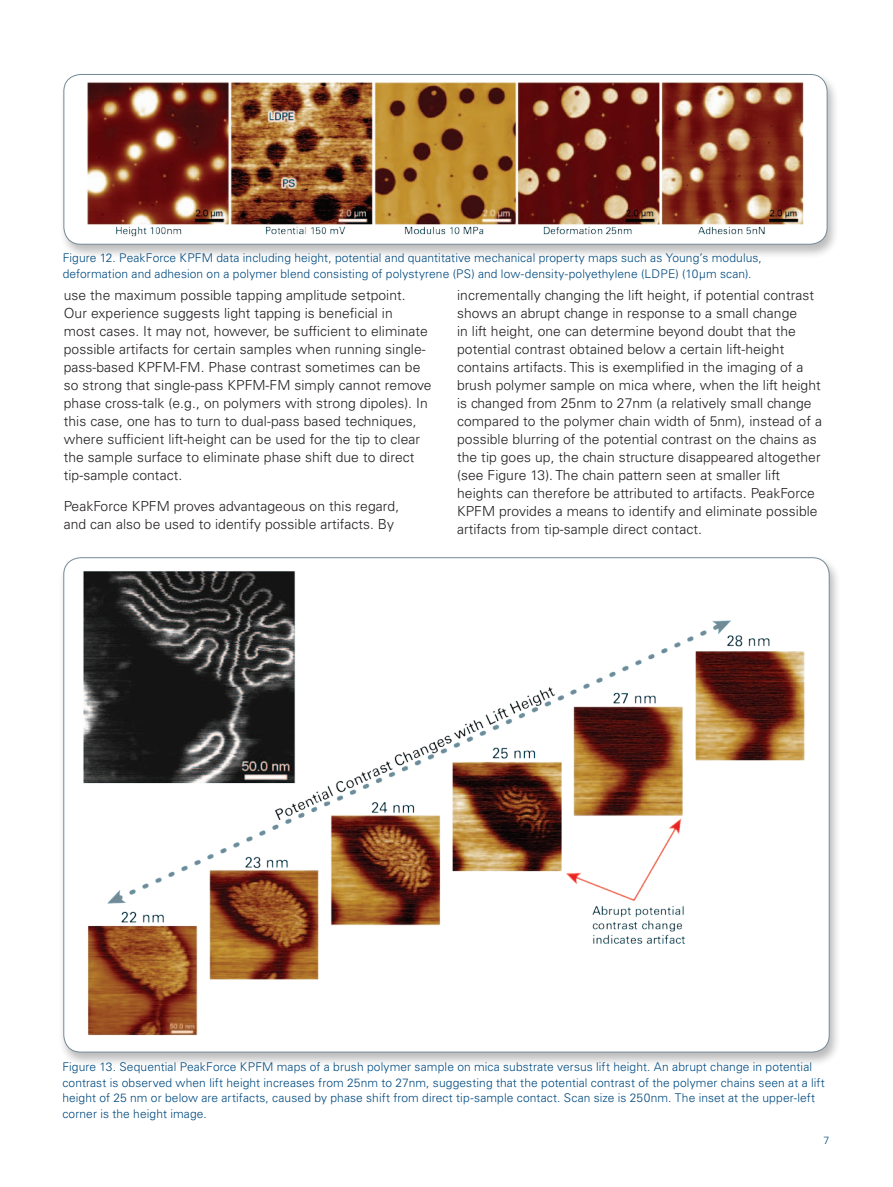
<style>
.page{position:relative;width:893px;height:1187px;background:#fff}
.page>*{position:absolute;margin:0;border:0;box-sizing:border-box;transform-origin:0 0}
.t1{font:300 13.8px/18px "Univers LT Std";letter-spacing:.005em;color:#231f20}
.t2{font:300 12px/15.8px "Univers LT Std";letter-spacing:.01em;color:#004a7f}
.t3{font:300 10.5px "Univers LT Std";color:#004a7f}
</style>
<div class="page">
<div style="left:59px;top:72px;width:780px;height:187px;background:#231f20;opacity:.3"></div>
<div style="left:64px;top:74px;width:763px;height:170px;background:#fff;border-radius:17px"></div>
<img style="left:87px;top:82px;width:717px;height:154px">
<div style="left:63px;top:74px;width:764px;height:170px;border:1px solid #738a95;border-radius:17px"></div>
<div style="left:59px;top:555px;width:782px;height:511px;background:#231f20;opacity:.3"></div>
<img style="left:64px;top:557px;width:759px;height:490px">
<p class="t2" style="left:63px;top:250px;width:701px">Figure 12. PeakForce KPFM data including height, potential and quantitative mechanical property maps such as Young’s modulus, deformation and adhesion on a polymer blend consisting of polystyrene (PS) and low-density-polyethylene (LDPE) (10µm scan).</p>
<p class="t1" style="left:64px;top:286px;width:369px">use the maximum possible tapping amplitude setpoint.<br>Our experience suggests light tapping is beneficial in<br>most cases. It may not, however, be sufficient to eliminate possible artifacts for certain samples when running single&shy;pass-based KPFM-FM. Phase contrast sometimes can be so strong that single-pass KPFM-FM simply cannot remove phase cross-talk (e.g., on polymers with strong dipoles). In this case, one has to turn to dual-pass based techniques, where sufficient lift-height can be used for the tip to clear the sample surface to eliminate phase shift due to direct tip-sample contact.</p>
<p class="t1" style="left:64px;top:497px;width:337px">PeakForce KPFM proves advantageous on this regard, and can also be used to identify possible artifacts. By</p>
<p class="t1" style="left:457px;top:286px;width:366px">incrementally changing the lift height, if potential contrast shows an abrupt change in response to a small change<br>in lift height, one can determine beyond doubt that the potential contrast obtained below a certain lift-height contains artifacts. This is exemplified in the imaging of a brush polymer sample on mica where, when the lift height is changed from 25nm to 27nm (a relatively small change compared to the polymer chain width of 5nm), instead of a possible blurring of the potential contrast on the chains as the tip goes up, the chain structure disappeared altogether (see Figure 13). The chain pattern seen at smaller lift heights can therefore be attributed to artifacts. PeakForce KPFM provides a means to identify and eliminate possible artifacts from tip-sample direct contact.</p>
<p class="t2" style="left:62px;top:1058px;width:764px">Figure 13. Sequential PeakForce KPFM maps of a brush polymer sample on mica substrate versus lift height. An abrupt change in potential contrast is observed when lift height increases from 25nm to 27nm, suggesting that the potential contrast of the polymer chains seen at a lift height of 25 nm or below are artifacts, caused by phase shift from direct tip-sample contact. Scan size is 250nm. The inset at the upper-left corner is the height image.</p>
<p class="t3" style="left:824px;top:1133px;width:7px">7</p>
</div>
